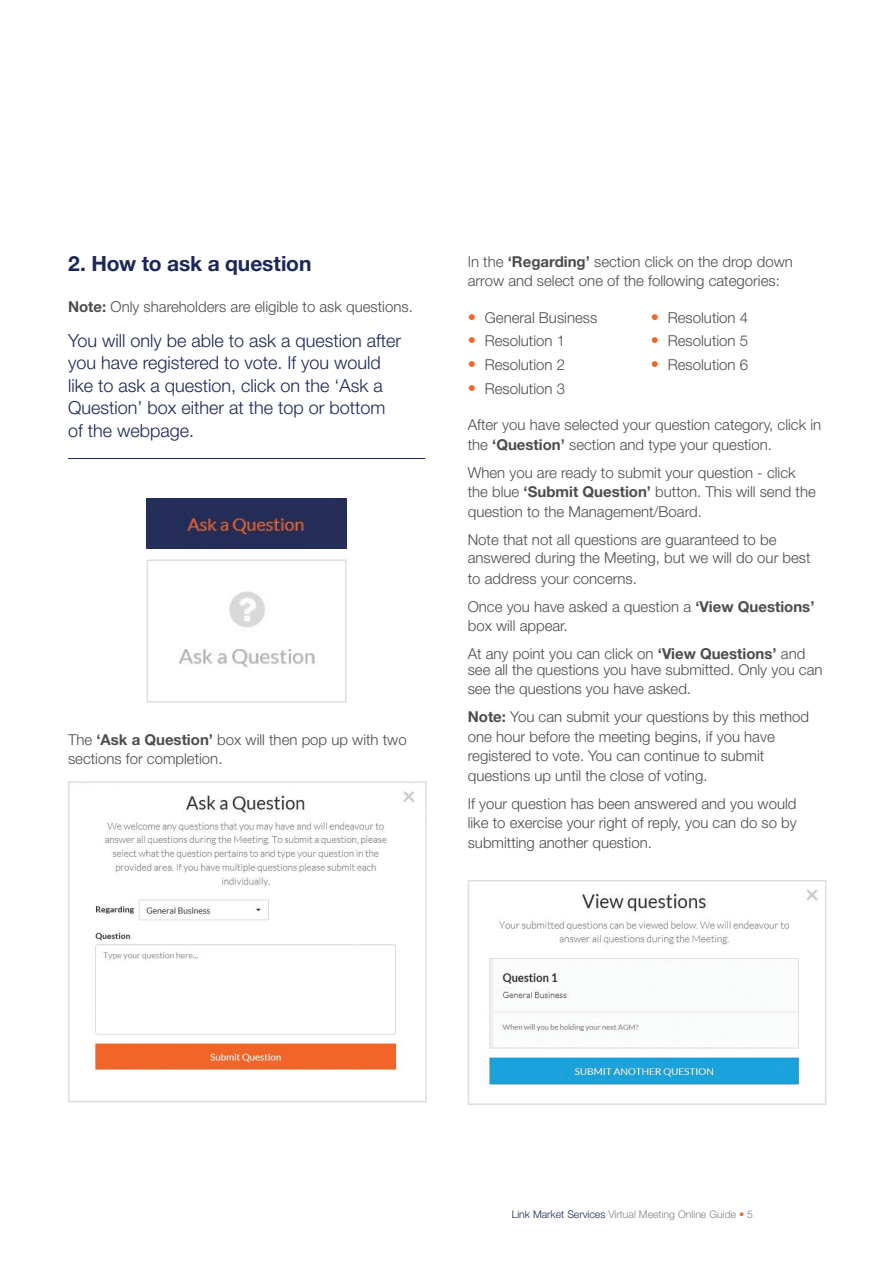
<style>
.page{position:relative;width:893px;height:1263px;background:#fff}
.page>*{position:absolute;margin:0;border:0;box-sizing:border-box;transform-origin:0 0}
.Subheader_Large{font:700 21px "Helvetica Neue LT Std";letter-spacing:-.005em;color:#1a2759}
.para_opening{font:300 18px/22.5px "Helvetica Neue LT Std";color:#1a2759}
.Body_Copy{font:300 15px/19.5px "Helvetica Neue LT Std";color:#4b4c4d}
.t1{font:300 10.5px "Helvetica Neue LT Std";color:#808285}
.s1{font-weight:700}
.s2{font-weight:700;font-size:16.5px;color:#f26628}
.s3{font-family:"Helvetica Neue";font-weight:700}
.s4{color:#1a2759}
.s5{color:#f26628}
</style>
<div class="page">
<hr style="left:68px;top:458px;width:357px;height:1px;background:#1a2759">
<img style="left:147px;top:499px;width:200px;height:49px">
<img style="left:179px;top:591px;width:136px;height:76px">
<div style="left:147px;top:559px;width:200px;height:144px;border:1px solid #dcdddf"></div>
<img style="left:94px;top:791px;width:321px;height:279px">
<div style="left:68px;top:781px;width:359px;height:321px;border:2px solid #dcdddf"></div>
<img style="left:489px;top:889px;width:329px;height:196px">
<div style="left:468px;top:880px;width:358px;height:225px;border:2px solid #dcdddf"></div>
<p class="Subheader_Large" style="left:68px;top:250px;width:245px">2. How to ask a question</p>
<p class="Body_Copy" style="left:68px;top:296px;width:346px"><span class="s1">Note:</span> Only shareholders are eligible to ask questions.</p>
<p class="para_opening" style="left:68px;top:329px;width:335px">You will only be able to ask a question after you have registered to vote. If you would like to ask a question, click on the ‘Ask a Question’ box either at the top or bottom of the webpage.</p>
<p class="Body_Copy" style="left:68px;top:729px;width:340px">The <span class="s1">‘Ask a Question’</span> box will then pop up with two sections for completion.</p>
<p class="Body_Copy" style="left:468px;top:251px;width:327px">In the <span class="s1">‘Regarding’</span> section click on the drop down arrow and select one of the following categories:</p>
<p class="Body_Copy" style="left:468px;top:307px;width:131px"><span class="s2">•</span> General Business</p>
<p class="Body_Copy" style="left:468px;top:331px;width:99px"><span class="s2">•</span> Resolution 1</p>
<p class="Body_Copy" style="left:468px;top:355px;width:99px"><span class="s2">•</span> Resolution 2</p>
<p class="Body_Copy" style="left:468px;top:378px;width:99px"><span class="s2">•</span> Resolution 3</p>
<p class="Body_Copy" style="left:651px;top:307px;width:99px"><span class="s2">•</span> Resolution 4</p>
<p class="Body_Copy" style="left:651px;top:331px;width:99px"><span class="s2">•</span> Resolution 5</p>
<p class="Body_Copy" style="left:651px;top:355px;width:99px"><span class="s2">•</span> Resolution 6</p>
<p class="Body_Copy" style="left:468px;top:415px;width:355px">After you have selected your question category, click in the <span class="s1">‘Question’</span> section and type your question.</p>
<p class="Body_Copy" style="left:468px;top:462px;width:350px">When you are ready to submit your question - click the blue <span class="s1">‘Submit Question’</span> button. This will send the question to the Management/Board.</p>
<p class="Body_Copy" style="left:468px;top:530px;width:344px;line-height:18.5px">Note that not all questions are guaranteed to be answered during the Meeting, but we will do our best</p>
<p class="Body_Copy" style="left:468px;top:564px;width:348px;line-height:27.9px">to address your concerns.<br>Once you have asked a question a <span class="s1">‘View Questions’</span></p>
<p class="Body_Copy" style="left:468px;top:612px;width:339px;line-height:27.6px">box will appear.<br>At any point you can click on <span class="s3">‘View Questions’</span> and</p>
<p class="Body_Copy" style="left:468px;top:660px;width:356px">see all the questions you have submitted. Only you can see the questions you have asked.</p>
<p class="Body_Copy" style="left:468px;top:707px;width:343px"><span class="s1">Note:</span> You can submit your questions by this method one hour before the meeting begins, if you have registered to vote. You can continue to submit questions up until the close of voting.</p>
<p class="Body_Copy" style="left:468px;top:793px;width:331px;text-align:justify">If your question has been answered and you would like to exercise your right of reply, you can do so by submitting another question.</p>
<p class="t1" style="left:512px;top:1208px;width:243px"><span class="s4">Link Market Services</span> Virtual Meeting Online Guide <span class="s5">•</span> 5</p>
</div>
